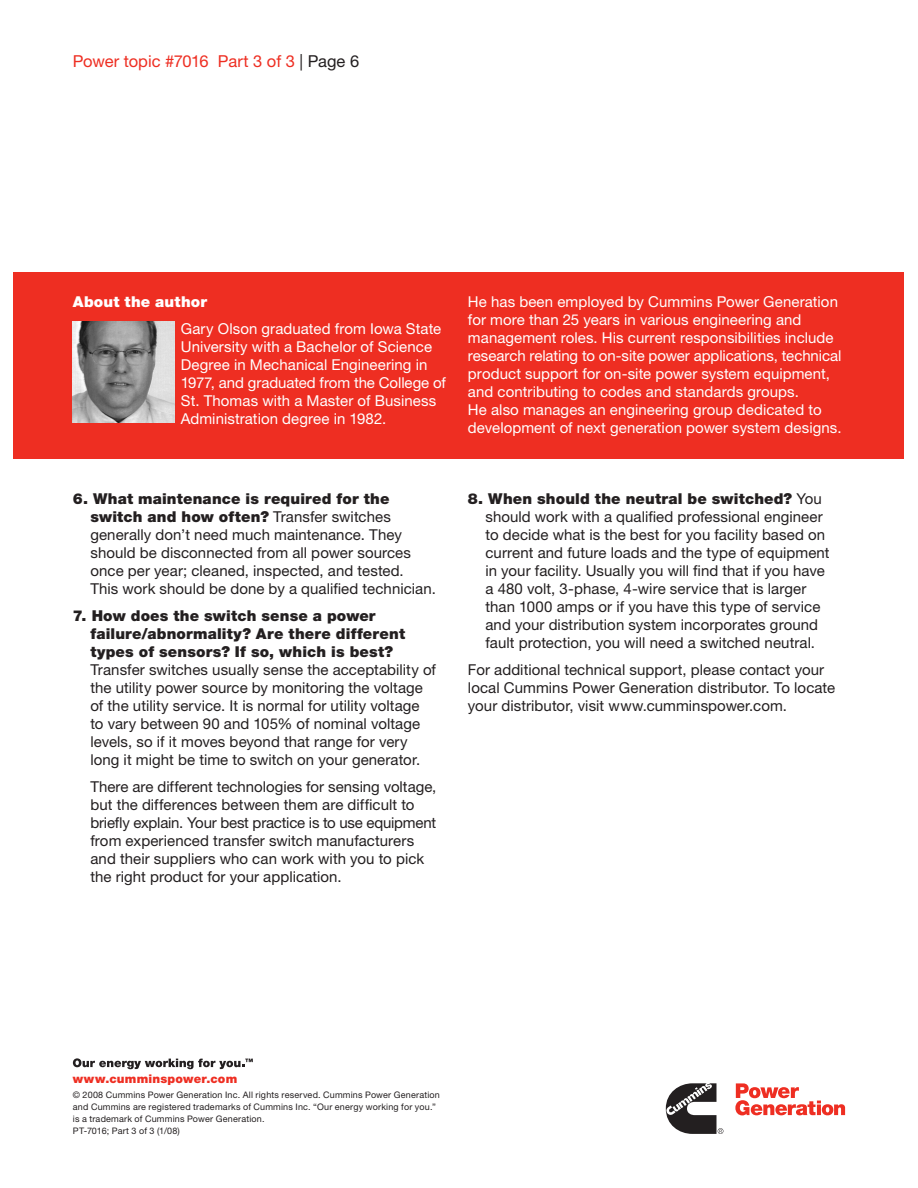
<style>
.page{position:relative;width:918px;height:1188px;background:#fff}
.page>*{position:absolute;margin:0;border:0;box-sizing:border-box;transform-origin:0 0}
.White_Paper_Topic{font:16.5px "Helvetica Neue LT";letter-spacing:-.01em;color:#ee2e22}
.Numbered_Body_Copy{font:15px/18px "Helvetica Neue LT";letter-spacing:.005em;color:#231f20}
.Sidebar_Copy{font:15px/18px "Helvetica Neue LT";letter-spacing:.005em;color:#fff}
.Body_Copy{font:15px/18px "Helvetica Neue LT";letter-spacing:.005em;color:#231f20}
.Sidebar_subhead_-_wh{font:900 15px "Helvetica Neue LT";letter-spacing:.01em;color:#fff}
.Web_Site_Address{font:900 12px "Helvetica Neue LT";letter-spacing:.02em;color:#ee2e22}
.Copyright_Bulletin{font:9px/12px "Helvetica Neue LT";letter-spacing:.02em;color:#231f20}
.s1{color:#231f20}
.s2{font-weight:900}
</style>
<div class="page">
<svg style="left:73px;top:1058px;width:180px;height:11px"></svg>
<svg style="left:735px;top:1083px;width:110px;height:32px"></svg>
<svg style="left:666px;top:1083px;width:57px;height:51px"></svg>
<div style="left:14px;top:272px;width:890px;height:187px;background:#ee2e22"></div>
<img style="left:73px;top:322px;width:101px;height:101px">
<p class="White_Paper_Topic" style="left:73px;top:51px;width:288px">Power topic #7016 Part 3 of 3 <span class="s1">| Page 6</span></p>
<p class="Sidebar_subhead_-_wh" style="left:73px;top:293px;width:136px">About the author</p>
<p class="Sidebar_Copy" style="left:181px;top:319px;width:267px">Gary Olson graduated from Iowa State University with a Bachelor of Science Degree in Mechanical Engineering in 1977, and graduated from the College of St. Thomas with a Master of Business Administration degree in 1982.</p>
<p class="Sidebar_Copy" style="left:468px;top:293px;width:375px">He has been employed by Cummins Power Generation for more than 25 years in various engineering and management roles. His current responsibilities include research relating to on-site power applications, technical product support for on-site power system equipment, and contributing to codes and standards groups.<br>He also manages an engineering group dedicated to development of next generation power system designs.</p>
<p class="Numbered_Body_Copy" style="left:90px;top:490px;width:347px;text-indent:-17px"><span class="s2">6. What maintenance is required for the switch and how often?</span> Transfer switches generally don’t need much maintenance. They should be disconnected from all power sources once per year; cleaned, inspected, and tested.<br>This work should be done by a qualified technician.</p>
<p class="Numbered_Body_Copy" style="left:90px;top:607px;width:347px;text-indent:-17px"><span class="s2">7. How does the switch sense a power failure/abnormality? Are there different types of sensors? If so, which is best?<br></span>Transfer switches usually sense the acceptability of the utility power source by monitoring the voltage of the utility service. It is normal for utility voltage to vary between 90 and 105% of nominal voltage levels, so if it moves beyond that range for very long it might be time to switch on your generator.</p>
<p class="Numbered_Body_Copy" style="left:90px;top:778px;width:348px">There are different technologies for sensing voltage, but the differences between them are difficult to briefly explain. Your best practice is to use equipment from experienced transfer switch manufacturers and their suppliers who can work with you to pick the right product for your application.</p>
<p class="Numbered_Body_Copy" style="left:485px;top:490px;width:346px;text-indent:-17px"><span class="s2">8. When should the neutral be switched?</span> You should work with a qualified professional engineer to decide what is the best for you facility based on current and future loads and the type of equipment in your facility. Usually you will find that if you have a 480 volt, 3-phase, 4-wire service that is larger than 1000 amps or if you have this type of service and your distribution system incorporates ground fault protection, you will need a switched neutral.</p>
<p class="Body_Copy" style="left:468px;top:661px;width:369px">For additional technical support, please contact your local Cummins Power Generation distributor. To locate your distributor, visit www.cumminspower.com.</p>
<p class="Web_Site_Address" style="left:73px;top:1072px;width:166px">www.cumminspower.com</p>
<p class="Copyright_Bulletin" style="left:73px;top:1089px;width:369px">© 2008 Cummins Power Generation Inc. All rights reserved. Cummins Power Generation and Cummins are registered trademarks of Cummins Inc. “Our energy working for you.”</p>
<p class="Copyright_Bulletin" style="left:73px;top:1113px;width:193px">is a trademark of Cummins Power Generation.</p>
<p class="Copyright_Bulletin" style="left:73px;top:1125px;width:109px">PT-7016; Part 3 of 3 (1/08)</p>
</div>
